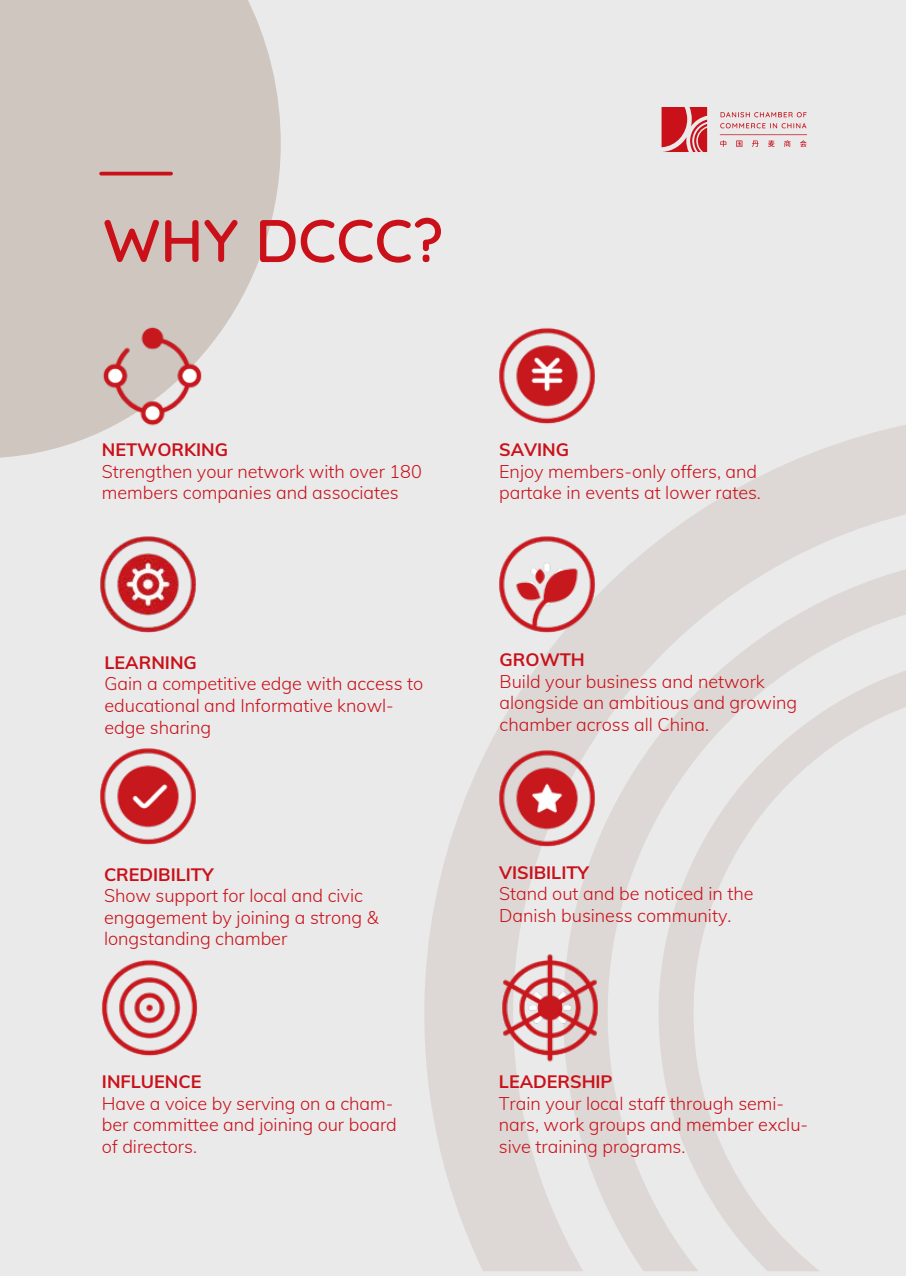
<style>
.page{position:relative;width:906px;height:1276px;background:#eaeaea}
.page>*{position:absolute;margin:0;border:0;box-sizing:border-box;transform-origin:0 0}
.t1{font:600 60px "Quicksand";color:#ca111a}
.t2{font:300 18px/21.6px "Mulish";color:#ca111a}
.t3{font:700 18px "Mulish";color:#ca111a}
</style>
<div class="page">
<svg style="left:424px;top:425px;width:482px;height:846px"></svg>
<svg style="left:559px;top:567px;width:347px;height:704px;fill:#e2dfdd"></svg>
<svg style="left:654px;top:668px;width:252px;height:603px"></svg>
<svg style="left:0;top:0;width:281px;height:458px;fill:#cfc6c0"></svg>
<svg style="left:661px;top:107px;width:46px;height:45px"></svg>
<svg style="left:720px;top:112px;width:86px;height:5px"></svg>
<svg style="left:720px;top:123px;width:86px;height:5px"></svg>
<svg style="left:720px;top:134px;width:87px;height:13px"></svg>
<img style="left:100px;top:748px;width:96px;height:97px">
<img style="left:487px;top:524px;width:120px;height:120px">
<img style="left:101px;top:960px;width:97px;height:96px">
<img style="left:490px;top:947px;width:120px;height:121px">
<img style="left:100px;top:536px;width:96px;height:97px">
<img style="left:92px;top:315px;width:121px;height:121px">
<img style="left:487px;top:328px;width:120px;height:108px">
<img style="left:487px;top:737px;width:120px;height:121px">
<hr style="left:101px;top:172px;width:70px;height:3px;background:#ca111a">
<h1 class="t1" style="left:103px;top:194px;width:342px">WHY DCCC?</h1>
<p class="t3" style="left:102px;top:437px;width:128px">NETWORKING</p>
<p class="t2" style="left:102px;top:460px;width:321px">Strengthen your network with over 180 members companies and associates</p>
<p class="t3" style="left:105px;top:649px;width:94px">LEARNING</p>
<p class="t2" style="left:105px;top:672px;width:320px">Gain a competitive edge with access to educational and Informative knowl&shy;edge sharing</p>
<p class="t3" style="left:104px;top:861px;width:111px">CREDIBILITY</p>
<p class="t2" style="left:104px;top:884px;width:276px">Show support for local and civic engagement by joining a strong &amp; longstanding chamber</p>
<p class="t3" style="left:102px;top:1068px;width:101px">INFLUENCE</p>
<p class="t2" style="left:102px;top:1091px;width:296px">Have a voice by serving on a cham&shy;ber committee and joining our board of directors.</p>
<p class="t3" style="left:499px;top:437px;width:71px">SAVING</p>
<p class="t2" style="left:499px;top:460px;width:263px">Enjoy members-only offers, and partake in events at lower rates.</p>
<p class="t3" style="left:499px;top:646px;width:87px">GROWTH</p>
<p class="t2" style="left:499px;top:669px;width:299px">Build your business and network alongside an ambitious and growing chamber across all China.</p>
<p class="t3" style="left:499px;top:859px;width:91px">VISIBILITY</p>
<p class="t2" style="left:499px;top:882px;width:256px">Stand out and be noticed in the<br>Danish business community.</p>
<p class="t3" style="left:499px;top:1068px;width:115px">LEADERSHIP</p>
<p class="t2" style="left:499px;top:1091px;width:311px">Train your local staff through semi&shy;nars, work groups and member exclu&shy;sive training programs.</p>
</div>
